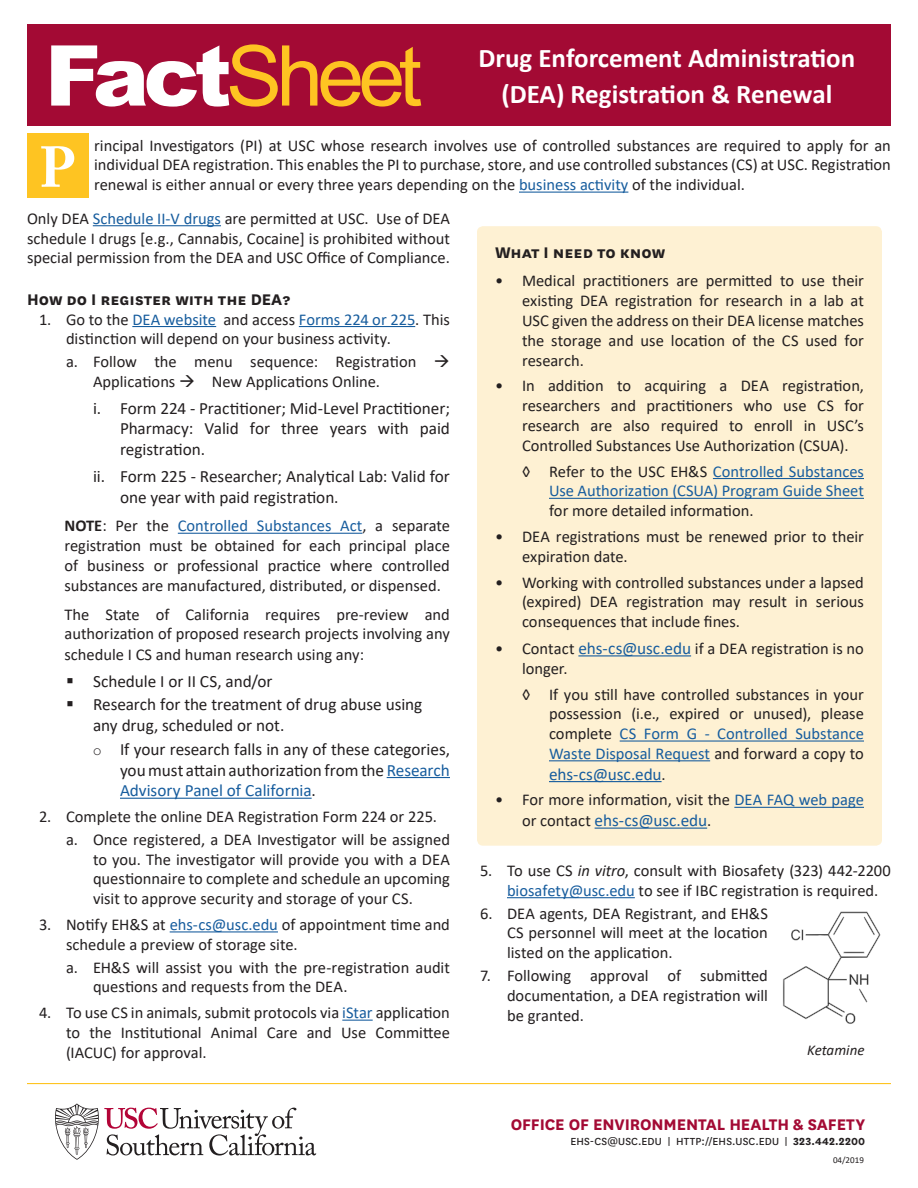
<style>
.page{position:relative;width:918px;height:1188px;background:#fff}
.page>*{position:absolute;margin:0;border:0;box-sizing:border-box;transform-origin:0 0}
.t1{font:84px "Arial";letter-spacing:-.07em;color:#fec422}
.t2{font:700 57px "Adobe Caslon Pro";color:#fff}
.Running_header{font:700 27px "Calibri";color:#fff}
.t3{font:700 18px "National";letter-spacing:-.005em;color:#a30a34}
.body_text{font:700 18px "National";color:#231f20}
.preamble{font:700 18px "National";color:#231f20}
.t4{font:17.25px/20.7px "Calibri";letter-spacing:-.005em;color:#231f20;text-align:justify}
.t5{font:17.25px "Calibri";letter-spacing:-.005em;color:#175d9e}
.body_text-2{font:16.5px/19.8px "Calibri";color:#231f20;text-align:justify}
.t6{font:16.5px/19.8px "Calibri";color:#175d9e;text-align:justify}
.body_text-3{font:italic 15px "Calibri";color:#231f20}
.t7{font:12px "National";letter-spacing:.01em;color:#231f20}
.date{font:9px "Calibri";color:#231f20}
.s1{font-weight:900;color:#fff}
.s2{color:#175d9e}
.s3{font-weight:700}
.s4{color:#231f20}
.s5{font-size:17.25px;color:#175d9e}
.s6{font-size:16.5px;color:#231f20}
.s7{font-style:italic}
</style>
<div class="page">
<div style="left:27px;top:24px;width:864px;height:102px;background:#a30a34"></div>
<hr style="left:27px;top:1083px;width:864px;height:1px;background:#fec422">
<svg style="left:55px;top:1103px;width:261px;height:57px"></svg>
<hr style="left:93px;top:225px;width:128px;height:1px;background:#175d9e">
<hr style="left:132px;top:326px;width:84px;height:1px;background:#175d9e">
<hr style="left:299px;top:326px;width:116px;height:1px;background:#175d9e">
<hr style="left:178px;top:533px;width:184px;height:1px;background:#175d9e">
<hr style="left:387px;top:777px;width:63px;height:1px;background:#175d9e">
<hr style="left:120px;top:798px;width:192px;height:1px;background:#175d9e">
<hr style="left:170px;top:931px;width:108px;height:1px;background:#175d9e">
<hr style="left:342px;top:1020px;width:31px;height:1px;background:#175d9e">
<hr style="left:507px;top:897px;width:128px;height:1px;background:#175d9e">
<hr style="left:519px;top:192px;width:109px;height:1px;background:#175d9e">
<div style="left:27px;top:134px;width:61px;height:64px;background:#fec422"></div>
<div style="left:477px;top:226px;width:405px;height:620px;background:#fef1d3;border-radius:6px"></div>
<hr style="left:713px;top:478px;width:151px;height:1px;background:#175d9e">
<hr style="left:549px;top:498px;width:315px;height:1px;background:#175d9e">
<hr style="left:578px;top:655px;width:113px;height:1px;background:#175d9e">
<hr style="left:620px;top:740px;width:244px;height:2px;background:#175d9e">
<hr style="left:549px;top:760px;width:161px;height:1px;background:#175d9e">
<hr style="left:549px;top:781px;width:113px;height:1px;background:#175d9e">
<hr style="left:734px;top:807px;width:130px;height:1px;background:#175d9e">
<hr style="left:595px;top:828px;width:112px;height:1px;background:#175d9e">
<img style="left:783px;top:911px;width:98px;height:113px">
<h1 class="t1" style="left:45px;top:18px;width:378px"><span class="s1">Fact</span>Sheet</h1>
<p class="Running_header" style="left:478px;top:39px;width:378px">Drug Enforcement Administration</p>
<p class="Running_header" style="left:501px;top:75px;width:333px">(DEA) Registration &amp; Renewal</p>
<p class="t2" style="left:39px;top:134px;width:38px">P</p>
<p class="body_text-2" style="left:94px;top:135px;width:798px">rincipal Investigators (PI) at USC whose research involves use of controlled substances are required to apply for an individual DEA registration. This enables the PI to purchase, store, and use controlled substances (CS) at USC. Registration renewal is either annual or every three years depending on the <span class="s2">business activity</span> of the individual.</p>
<p class="body_text-2" style="left:27px;top:208px;width:425px">Only DEA <span class="s2">Schedule II-V drugs</span> are permitted at USC. Use of DEA schedule I drugs [e.g., Cannabis, Cocaine] is prohibited without special permission from the DEA and USC Office of Compliance.</p>
<p class="body_text" style="left:27px;top:287px;width:265px">How do I register with the DEA?</p>
<p class="body_text-2" style="left:66px;top:309px;width:385px;text-indent:-27px">1. Go to the <span class="s2">DEA website</span> and access <span class="s2">Forms 224 or 225</span>. This distinction will depend on your business activity.</p>
<p class="body_text-2" style="left:93px;top:351px;width:358px;text-indent:-27px">a. Follow the menu sequence: Registration →<br>Applications → New Applications Online.</p>
<p class="t4" style="left:120px;top:397px;width:331px;text-indent:-27px">i. Form 224 - Practitioner; Mid-Level Practitioner; Pharmacy: Valid for three years with paid registration.</p>
<p class="t4" style="left:120px;top:465px;width:332px;text-indent:-27px">ii. Form 225 - Researcher; Analytical Lab: Valid for one year with paid registration.</p>
<p class="body_text-2" style="left:64px;top:516px;width:387px"><span class="s3">NOTE</span>: Per the <span class="s2">Controlled Substances Act</span>, a separate registration must be obtained for each principal place of business or professional practice where controlled substances are manufactured, distributed, or dispensed.</p>
<p class="body_text-2" style="left:64px;top:604px;width:387px;line-height:20.2px">The State of California requires pre-review and authorization of proposed research projects involving any schedule I CS and human research using any:</p>
<p class="t4" style="left:93px;top:670px;width:181px">Schedule I or II CS, and/or</p>
<p class="t4" style="left:93px;top:694px;width:331px">Research for the treatment of drug abuse using any drug, scheduled or not.</p>
<p class="t4" style="left:120px;top:738px;width:332px">If your research falls in any of these categories, you must attain authorization from the <span class="s2">Research Advisory Panel of California</span>.</p>
<p class="body_text-2" style="left:39px;top:806px;width:400px">2. Complete the online DEA Registration Form 224 or 225.</p>
<p class="body_text-2" style="left:93px;top:829px;width:359px;text-indent:-27px">a. Once registered, a DEA Investigator will be assigned to you. The investigator will provide you with a DEA questionnaire to complete and schedule an upcoming visit to approve security and storage of your CS.</p>
<p class="body_text-2" style="left:66px;top:914px;width:385px;text-indent:-27px">3. Notify EH&amp;S at <span class="s2">ehs-cs@usc.edu</span> of appointment time and schedule a preview of storage site.</p>
<p class="body_text-2" style="left:93px;top:957px;width:358px;text-indent:-27px">a. EH&amp;S will assist you with the pre-registration audit questions and requests from the DEA.</p>
<p class="body_text-2" style="left:66px;top:1002px;width:385px;text-indent:-27px">4. To use CS in animals, submit protocols via <span class="s2">iStar</span> application to the Institutional Animal Care and Use Committee (IACUC) for approval.</p>
<p class="preamble" style="left:495px;top:239px;width:172px">What I need to know</p>
<p class="body_text-2" style="left:522px;top:271px;width:344px;text-indent:-27px">• Medical practitioners are permitted to use their existing DEA registration for research in a lab at USC given the address on their DEA license matches the storage and use location of the CS used for research.</p>
<p class="body_text-2" style="left:522px;top:376px;width:344px;text-indent:-27px">• In addition to acquiring a DEA registration, researchers and practitioners who use CS for research are also required to enroll in USC’s Controlled Substances Use Authorization (CSUA).</p>
<p class="t6" style="left:549px;top:461px;width:317px;text-indent:-27px"><span class="s4">◊ Refer to the USC EH&amp;S</span> Controlled Substances Use Authorization (CSUA) Program Guide Sheet <span class="s4">for more detailed information.</span></p>
<p class="body_text-2" style="left:522px;top:526px;width:344px;text-indent:-27px">• DEA registrations must be renewed prior to their expiration date.</p>
<p class="body_text-2" style="left:522px;top:572px;width:344px;text-indent:-27px">• Working with controlled substances under a lapsed (expired) DEA registration may result in serious consequences that include fines.</p>
<p class="body_text-2" style="left:522px;top:638px;width:343px;text-indent:-27px">• Contact <span class="s5">ehs-cs@usc.edu</span> if a DEA registration is no longer.</p>
<p class="body_text-2" style="left:549px;top:684px;width:317px;text-indent:-27px">◊ If you still have controlled substances in your possession (i.e., expired or unused), please complete <span class="s2">CS Form G - Controlled Substance Waste Disposal Request</span> and forward a copy to</p>
<p class="t5" style="left:549px;top:762px;width:118px">ehs-cs@usc.edu<span class="s6">.</span></p>
<p class="body_text-2" style="left:495px;top:790px;width:371px">• For more information, visit the <span class="s2">DEA FAQ web page</span></p>
<p class="t5" style="left:522px;top:808px;width:191px"><span class="s6">or contact</span> ehs-cs@usc.edu<span class="s6">.</span></p>
<p class="body_text-2" style="left:507px;top:860px;width:385px;text-indent:-27px">5. To use CS <span class="s7">in vitro</span>, consult with Biosafety (323) 442-2200 <span class="s2">biosafety@usc.edu</span> to see if IBC registration is required.</p>
<p class="body_text-2" style="left:507px;top:903px;width:263px;text-indent:-27px">6. DEA agents, DEA Registrant, and EH&amp;S CS personnel will meet at the location listed on the application.</p>
<p class="body_text-2" style="left:507px;top:965px;width:262px;text-indent:-27px">7. Following approval of submitted documentation, a DEA registration will be granted.</p>
<p class="body_text-3" style="left:807px;top:1039px;width:59px">Ketamine</p>
<p class="t3" style="left:511px;top:1112px;width:356px">OFFICE OF ENVIRONMENTAL HEALTH &amp; SAFETY</p>
<p class="t7" style="left:570px;top:1134px;width:296px">EHS-CS@USC.EDU | HTTP://EHS.USC.EDU | <span class="s3">323.442.2200</span></p>
<p class="date" style="left:833px;top:1154px;width:32px">04/2019</p>
</div>
